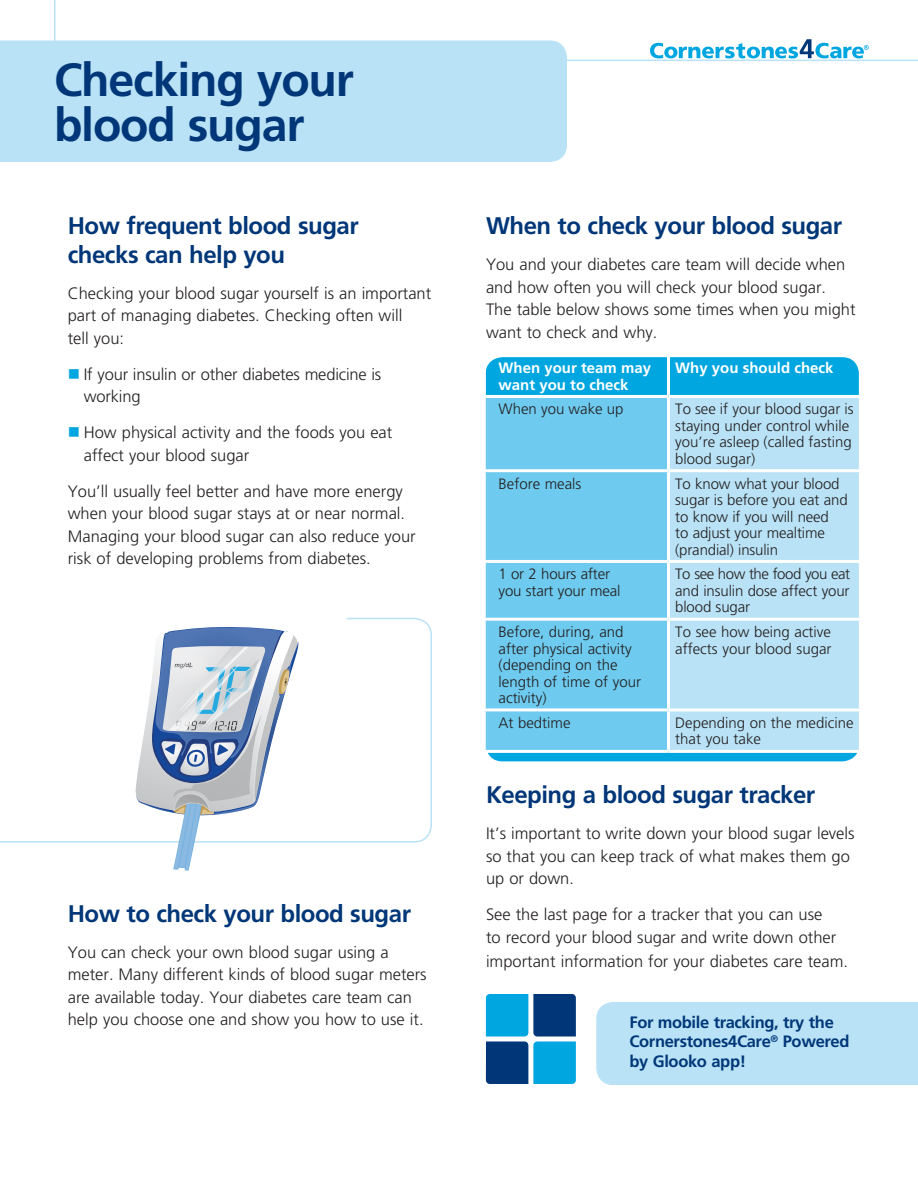
<style>
.page{position:relative;width:918px;height:1188px;background:#fff}
.page>*{position:absolute;margin:0;border:0;box-sizing:border-box;transform-origin:0 0}
.t1{font:700 46.5px/45px "Frutiger";letter-spacing:-.025em;color:#013778}
.Text{font:700 24px/28.8px "Frutiger";letter-spacing:-.02em;color:#013778}
.Subheads{font:700 24px "Frutiger";letter-spacing:-.02em;color:#013778}
.Text-2{font:300 16.5px/22.5px "Frutiger";color:#231f20}
.t2{font:700 16.5px/19.5px "Frutiger";letter-spacing:-.02em;color:#013778}
.t3{font:300 15px/16.5px "Frutiger";color:#231f20}
.t4{font:700 15px/16.5px "Frutiger";color:#fff}
.s1{color:#00a6e0}
</style>
<div class="page">
<svg style="left:0;top:617px;width:432px;height:226px"></svg>
<div style="left:486px;top:357px;width:373px;height:404px;background:#00a6e0;border-radius:17px"></div>
<div style="left:486px;top:398px;width:181px;height:352px;background:#6ecaee"></div>
<div style="left:670px;top:398px;width:189px;height:352px;background:#b9e2f6"></div>
<hr style="left:483px;top:395px;width:186px;height:3px;background:#fff">
<hr style="left:669px;top:395px;width:193px;height:3px;background:#fff">
<hr style="left:667px;top:398px;width:3px;height:71px;background:#fff">
<hr style="left:483px;top:469px;width:186px;height:3px;background:#fff">
<hr style="left:669px;top:469px;width:193px;height:3px;background:#fff">
<hr style="left:667px;top:472px;width:3px;height:88px;background:#fff">
<hr style="left:483px;top:560px;width:186px;height:3px;background:#fff">
<hr style="left:669px;top:560px;width:193px;height:3px;background:#fff">
<hr style="left:667px;top:563px;width:3px;height:55px;background:#fff">
<hr style="left:483px;top:618px;width:186px;height:3px;background:#fff">
<hr style="left:669px;top:618px;width:193px;height:3px;background:#fff">
<hr style="left:667px;top:621px;width:3px;height:87px;background:#fff">
<hr style="left:483px;top:708px;width:186px;height:3px;background:#fff">
<hr style="left:669px;top:708px;width:193px;height:3px;background:#fff">
<hr style="left:667px;top:711px;width:3px;height:39px;background:#fff">
<hr style="left:483px;top:750px;width:186px;height:3px;background:#fff">
<hr style="left:669px;top:750px;width:193px;height:3px;background:#fff">
<hr style="left:667px;top:357px;width:3px;height:38px;background:#fff">
<svg style="left:135px;top:627px;width:164px;height:244px"></svg>
<svg style="left:54px;top:0;width:864px;height:61px"></svg>
<div style="left:0;top:40px;width:567px;height:122px;background:#b9e2f6"></div>
<svg style="left:650px;top:39px;width:219px;height:19px"></svg>
<svg style="left:486px;top:994px;width:90px;height:90px;background:#1d7eb5"></svg>
<div style="left:596px;top:1002px;width:322px;height:83px;background:#b9e2f6"></div>
<p class="t1" style="left:54px;top:58px;width:301px">Checking your blood sugar</p>
<p class="Text" style="left:68px;top:211px;width:292px">How frequent blood sugar checks can help you</p>
<p class="Text-2" style="left:68px;top:282px;width:365px">Checking your blood sugar yourself is an important part of managing diabetes. Checking often will<br>tell you:</p>
<p class="Text-2" style="left:84px;top:363px;width:299px;text-indent:-16px"><span class="s1">■</span> If your insulin or other diabetes medicine is working</p>
<p class="Text-2" style="left:84px;top:422px;width:310px;text-indent:-16px"><span class="s1">■</span> How physical activity and the foods you eat affect your blood sugar</p>
<p class="Text-2" style="left:68px;top:480px;width:350px">You’ll usually feel better and have more energy when your blood sugar stays at or near normal.<br>Managing your blood sugar can also reduce your risk of developing problems from diabetes.</p>
<p class="Subheads" style="left:68px;top:899px;width:345px">How to check your blood sugar</p>
<p class="Text-2" style="left:68px;top:941px;width:360px">You can check your own blood sugar using a meter. Many different kinds of blood sugar meters are available today. Your diabetes care team can help you choose one and show you how to use it.</p>
<p class="Text" style="left:486px;top:211px;width:358px">When to check your blood sugar</p>
<p class="Text-2" style="left:486px;top:253px;width:371px">You and your diabetes care team will decide when and how often you will check your blood sugar.<br>The table below shows some times when you might want to check and why.</p>
<p class="t4" style="left:499px;top:360px;width:154px">When your team may want you to check</p>
<p class="t4" style="left:675px;top:360px;width:160px">Why you should check</p>
<p class="t3" style="left:499px;top:401px;width:127px">When you wake up</p>
<p class="t3" style="left:675px;top:401px;width:180px">To see if your blood sugar is staying under control while you’re asleep (called fasting blood sugar)</p>
<p class="t3" style="left:499px;top:475px;width:84px">Before meals</p>
<p class="t3" style="left:675px;top:475px;width:174px">To know what your blood sugar is before you eat and to know if you will need<br>to adjust your mealtime (prandial) insulin</p>
<p class="t3" style="left:499px;top:566px;width:123px">1 or 2 hours after you start your meal</p>
<p class="t3" style="left:675px;top:566px;width:177px;text-align:justify">To see how the food you eat and insulin dose affect your blood sugar</p>
<p class="t3" style="left:499px;top:624px;width:144px">Before, during, and after physical activity (depending on the length of time of your activity)</p>
<p class="t3" style="left:675px;top:624px;width:158px">To see how being active affects your blood sugar</p>
<p class="t3" style="left:499px;top:715px;width:74px">At bedtime</p>
<p class="t3" style="left:675px;top:715px;width:180px">Depending on the medicine that you take</p>
<p class="Text" style="left:486px;top:780px;width:331px">Keeping a blood sugar tracker</p>
<p class="Text-2" style="left:486px;top:822px;width:370px">It’s important to write down your blood sugar levels so that you can keep track of what makes them go up or down.</p>
<p class="Text-2" style="left:486px;top:903px;width:352px">See the last page for a tracker that you can use to record your blood sugar and write down other</p>
<p class="Text-2" style="left:486px;top:950px;width:364px">important information for your diabetes care team.</p>
<p class="t2" style="left:629px;top:1013px;width:222px">For mobile tracking, try the<br>Cornerstones4Care<sup>®</sup> Powered by Glooko app!</p>
</div>
